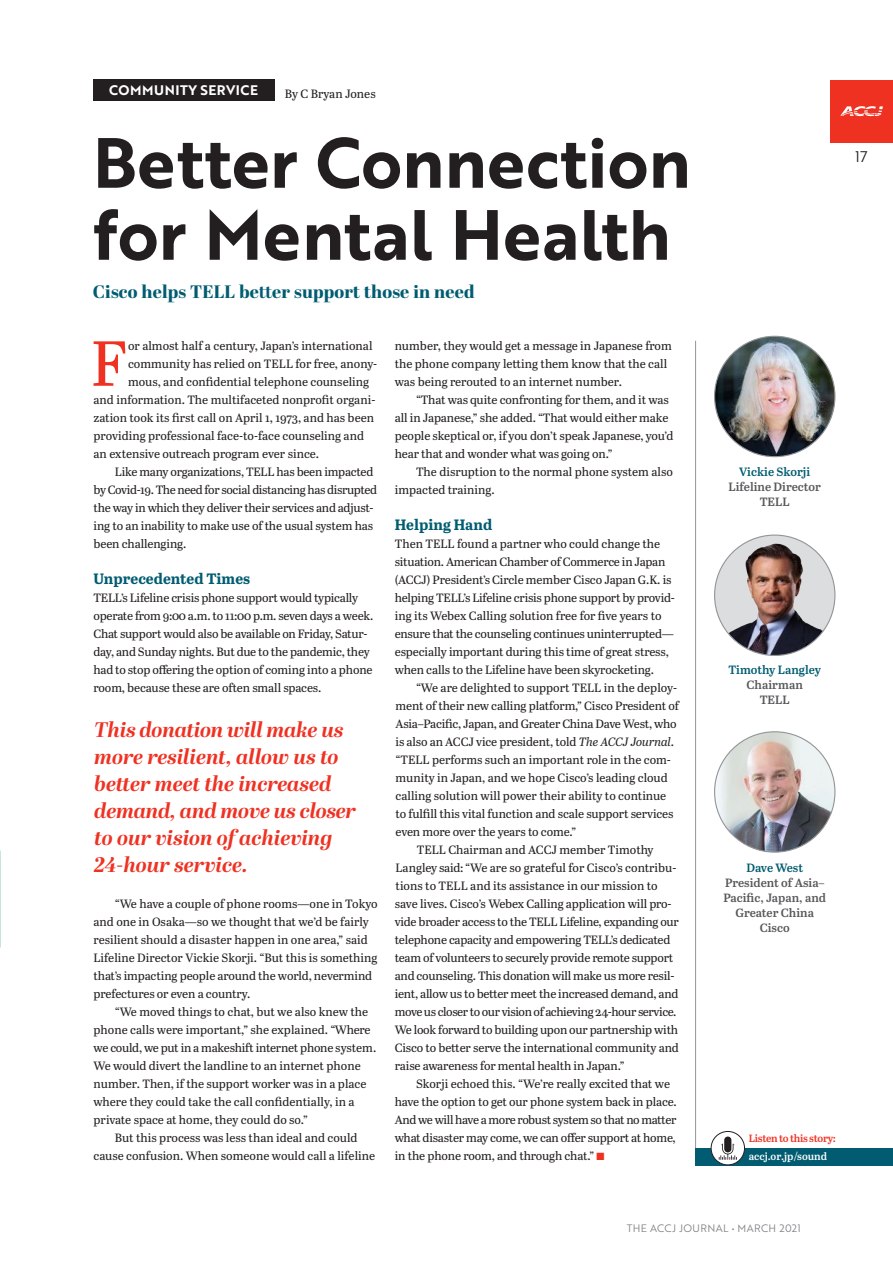
<style>
.page{position:relative;width:893px;height:1263px;background:#fff}
.page>*{position:absolute;margin:0;border:0;box-sizing:border-box;transform-origin:0 0}
.t1{font:69px/72px "Brother 1816 Bold";color:#231f20}
.t2{font:63.45px "Abril Text";color:#ef3122}
.t3{font:italic 700 21px/27px "Abril Display";letter-spacing:-.005em;color:#ef3122}
.t4{font:800 18px "Abril Display";letter-spacing:.01em;color:#015c71}
.t5{font:700 15px "Abril Text";color:#015c71}
.t6{font:15px "Brother 1816 Book";color:#231f20}
.t7{font:13.5px "Brother 1816 Bold";letter-spacing:.04em;color:#fff}
.t8{font:12px/18px "Abril Text";letter-spacing:-.01em;color:#231f20}
.t9{font:12px "Abril Text";letter-spacing:-.03em;color:#231f20}
.t10{font:600 12px/15px "Abril Text";color:#57585a;text-align:center}
.t11{font:12px "Abril Text";letter-spacing:-.035em;color:#231f20}
.t12{font:600 12px "Abril Text";color:#015c71}
.t13{font:10.5px "Brother 1816 Book";letter-spacing:.035em;color:#808285}
.t14{font:600 10.5px "Abril Text";letter-spacing:-.03em;color:#ef3122}
.t15{font:600 10.5px "Abril Text";color:#fff}
.s1{font-style:italic}
.s2{color:#ef3122}
</style>
<div class="page">
<div style="left:830px;top:80px;width:63px;height:63px;background:#ef3122"></div>
<svg style="left:840px;top:106px;width:43px;height:10px"></svg>
<img style="left:715px;top:536px;width:120px;height:119px">
<hr style="left:695px;top:341px;width:1px;height:820px;background:#939598">
<div style="left:93px;top:79px;width:181px;height:22px;background:#231f20"></div>
<img style="left:715px;top:336px;width:120px;height:121px;border-radius:60px">
<img style="left:715px;top:732px;width:120px;height:120px;border-radius:60px">
<div style="left:695px;top:1148px;width:198px;height:17px;background:#015c71"></div>
<div style="left:711px;top:1131px;width:33px;height:34px;background:#fff;border-radius:50%"></div>
<div style="left:711px;top:1131px;width:34px;height:34px;border:1px solid #231f20;border-radius:50%"></div>
<div style="left:724px;top:1136px;width:7px;height:16px;background:#231f20;border-radius:4px"></div>
<svg style="left:719px;top:1144px;width:18px;height:16px"></svg>
<p class="t7" style="left:109px;top:80px;width:150px">COMMUNITY SERVICE</p>
<p class="t8" style="left:285px;top:84px;width:93px">By C Bryan Jones</p>
<h1 class="t1" style="left:93px;top:125px;width:600px">Better Connection for Mental Health</h1>
<h3 class="t4" style="left:93px;top:279px;width:383px">Cisco helps TELL better support those in need</h3>
<h2 class="t2" style="left:91px;top:317px;width:38px">F</h2>
<p class="t8" style="left:128px;top:336px;width:246px">or almost half a century, Japan’s international</p>
<p class="t8" style="left:128px;top:354px;width:251px">community has relied on TELL for free, anony-</p>
<p class="t8" style="left:128px;top:372px;width:243px">mous, and confidential telephone counseling</p>
<p class="t8" style="left:94px;top:390px;width:283px">and information. The multifaceted nonprofit organi-</p>
<p class="t8" style="left:94px;top:408px;width:282px">zation took its first call on April 1, 1973, and has been</p>
<p class="t8" style="left:94px;top:426px;width:272px">providing professional face-to-face counseling and</p>
<p class="t8" style="left:94px;top:444px;width:227px">an extensive outreach program ever since.</p>
<p class="t8" style="left:115px;top:462px;width:260px">Like many organizations, TELL has been impacted</p>
<p class="t9" style="left:94px;top:481px;width:285px">by Covid-19. The need for social distancing has disrupted</p>
<p class="t8" style="left:94px;top:498px;width:282px">the way in which they deliver their services and adjust-</p>
<p class="t8" style="left:94px;top:516px;width:281px">ing to an inability to make use of the usual system has</p>
<p class="t8" style="left:94px;top:534px;width:94px">been challenging.</p>
<p class="t5" style="left:94px;top:567px;width:158px">Unprecedented Times</p>
<p class="t8" style="left:94px;top:588px;width:281px">TELL’s Lifeline crisis phone support would typically operate from 9:00 a.m. to 11:00 p.m. seven days a week.<br>Chat support would also be available on Friday, Satur&shy;day, and Sunday nights. But due to the pandemic, they had to stop offering the option of coming into a phone room, because these are often small spaces.</p>
<h3 class="t3" style="left:94px;top:717px;width:263px">This donation will make us more resilient, allow us to better meet the increased demand, and move us closer to our vision of achieving<br>24-hour service.</h3>
<p class="t8" style="left:94px;top:894px;width:286px;text-indent:21px">“We have a couple of phone rooms—one in Tokyo and one in Osaka—so we thought that we’d be fairly resilient should a disaster happen in one area,” said Lifeline Director Vickie Skorji. “But this is something that’s impacting people around the world, nevermind prefectures or even a country.</p>
<p class="t8" style="left:115px;top:1002px;width:255px">“We moved things to chat, but we also knew the</p>
<p class="t8" style="left:94px;top:1020px;width:278px">phone calls were important,” she explained. “Where</p>
<p class="t8" style="left:94px;top:1038px;width:284px">we could, we put in a makeshift internet phone system.</p>
<p class="t8" style="left:94px;top:1056px;width:269px">We would divert the landline to an internet phone</p>
<p class="t8" style="left:94px;top:1074px;width:274px">number. Then, if the support worker was in a place</p>
<p class="t8" style="left:94px;top:1092px;width:262px">where they could take the call confidentially, in a</p>
<p class="t8" style="left:94px;top:1110px;width:216px">private space at home, they could do so.”</p>
<p class="t8" style="left:115px;top:1128px;width:244px">But this process was less than ideal and could</p>
<p class="t8" style="left:94px;top:1146px;width:283px">cause confusion. When someone would call a lifeline</p>
<p class="t8" style="left:395px;top:336px;width:279px">number, they would get a message in Japanese from the phone company letting them know that the call was being rerouted to an internet number.</p>
<p class="t8" style="left:395px;top:390px;width:280px;text-indent:21px">“That was quite confronting for them, and it was all in Japanese,” she added. “That would either make people skeptical or, if you don’t speak Japanese, you’d hear that and wonder what was going on.”</p>
<p class="t8" style="left:395px;top:462px;width:280px;text-indent:21px">The disruption to the normal phone system also impacted training.</p>
<p class="t5" style="left:395px;top:513px;width:99px">Helping Hand</p>
<p class="t8" style="left:395px;top:534px;width:282px">Then TELL found a partner who could change the situation. American Chamber of Commerce in Japan (ACCJ) President’s Circle member Cisco Japan G.K. is helping TELL’s Lifeline crisis phone support by provid&shy;ing its Webex Calling solution free for five years to ensure that the counseling continues uninterrupted— especially important during this time of great stress, when calls to the Lifeline have been skyrocketing.</p>
<p class="t8" style="left:416px;top:678px;width:263px">“We are delighted to support TELL in the deploy-</p>
<p class="t8" style="left:395px;top:696px;width:285px">ment of their new calling platform,” Cisco President of</p>
<p class="t8" style="left:395px;top:714px;width:283px">Asia–Pacific, Japan, and Greater China Dave West, who</p>
<p class="t8" style="left:395px;top:732px;width:280px">is also an ACCJ vice president, told <span class="s1">The ACCJ Journal</span>.</p>
<p class="t8" style="left:395px;top:750px;width:277px">“TELL performs such an important role in the com-</p>
<p class="t8" style="left:395px;top:768px;width:274px">munity in Japan, and we hope Cisco’s leading cloud</p>
<p class="t8" style="left:395px;top:786px;width:272px">calling solution will power their ability to continue</p>
<p class="t8" style="left:395px;top:804px;width:280px">to fulfill this vital function and scale support services</p>
<p class="t8" style="left:395px;top:822px;width:182px">even more over the years to come.”</p>
<p class="t8" style="left:417px;top:840px;width:238px">TELL Chairman and ACCJ member Timothy</p>
<p class="t8" style="left:395px;top:858px;width:282px">Langley said: “We are so grateful for Cisco’s contribu-</p>
<p class="t8" style="left:395px;top:876px;width:264px">tions to TELL and its assistance in our mission to</p>
<p class="t8" style="left:395px;top:894px;width:278px">save lives. Cisco’s Webex Calling application will pro-</p>
<p class="t8" style="left:395px;top:912px;width:286px">vide broader access to the TELL Lifeline, expanding our</p>
<p class="t8" style="left:395px;top:930px;width:277px">telephone capacity and empowering TELL’s dedicated</p>
<p class="t8" style="left:395px;top:948px;width:280px">team of volunteers to securely provide remote support</p>
<p class="t8" style="left:395px;top:966px;width:281px">and counseling. This donation will make us more resil-</p>
<p class="t8" style="left:395px;top:984px;width:285px">ient, allow us to better meet the increased demand, and</p>
<p class="t11" style="left:395px;top:1003px;width:283px">move us closer to our vision of achieving 24-hour service.</p>
<p class="t8" style="left:395px;top:1020px;width:285px">We look forward to building upon our partnership with</p>
<p class="t8" style="left:395px;top:1038px;width:286px">Cisco to better serve the international community and</p>
<p class="t8" style="left:395px;top:1056px;width:231px">raise awareness for mental health in Japan.”</p>
<p class="t8" style="left:416px;top:1074px;width:256px">Skorji echoed this. “We’re really excited that we</p>
<p class="t8" style="left:395px;top:1092px;width:283px">have the option to get our phone system back in place.</p>
<p class="t9" style="left:395px;top:1111px;width:283px">And we will have a more robust system so that no matter</p>
<p class="t8" style="left:395px;top:1128px;width:282px">what disaster may come, we can offer support at home,</p>
<p class="t8" style="left:395px;top:1146px;width:211px">in the phone room, and through chat.” <span class="s2">■</span></p>
<p class="t6" style="left:855px;top:146px;width:14px">17</p>
<p class="t12" style="left:739px;top:463px;width:73px">Vickie Skorji</p>
<p class="t10" style="left:728px;top:478px;width:94px">Lifeline Director<br>TELL</p>
<p class="t12" style="left:728px;top:661px;width:94px">Timothy Langley</p>
<p class="t10" style="left:747px;top:676px;width:58px">Chairman<br>TELL</p>
<p class="t12" style="left:746px;top:859px;width:58px">Dave West</p>
<p class="t10" style="left:723px;top:874px;width:104px">President of Asia–<br>Pacific, Japan, and<br>Greater China<br>Cisco</p>
<p class="t14" style="left:749px;top:1130px;width:89px">Listen to this story:</p>
<p class="t15" style="left:749px;top:1148px;width:80px">accj.or.jp/sound</p>
<p class="t13" style="left:627px;top:1220px;width:176px">THE ACCJ JOURNAL • MARCH 2021</p>
</div>
